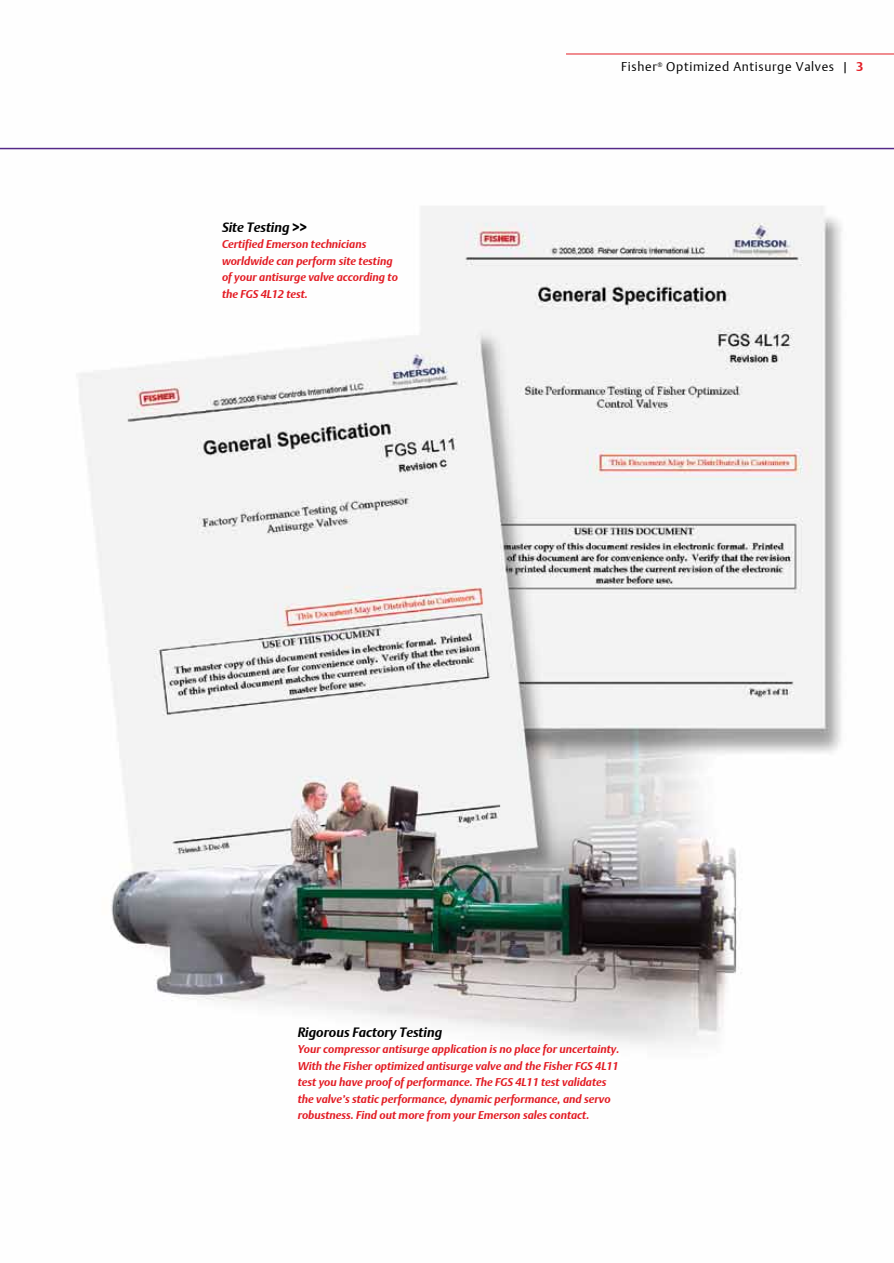
<style>
.page{position:relative;width:894px;height:1263px;background:#fff}
.page>*{position:absolute;margin:0;border:0;box-sizing:border-box;transform-origin:0 0}
.t1{font:italic 700 13.5px "DTL Argo T";color:#000}
.t2{font:12.75px "DTL Argo T Light";letter-spacing:.05em;color:#000}
.t3{font:italic 700 11.25px/16.5px "DTL Argo T";color:#e31b23}
.s1{font-family:"DTL Argo T";font-weight:700;color:#e31b23}
</style>
<div class="page">
<img style="left:0;top:53px;width:893px;height:992px">
<hr style="left:0;top:148px;width:893px;height:1px;background:#552988">
<hr style="left:565px;top:54px;width:328px;height:1px;background:#e31b23">
<p class="t1" style="left:222px;top:219px;width:86px">Site Testing &gt;&gt;</p>
<p class="t3" style="left:222px;top:236px;width:177px">Certified Emerson technicians worldwide can perform site testing of your antisurge valve according to the FGS 4L12 test.</p>
<p class="t2" style="left:621px;top:59px;width:243px">Fisher<sup>®</sup> Optimized Antisurge Valves | <span class="s1">3</span></p>
<p class="t1" style="left:297px;top:1024px;width:146px">Rigorous Factory Testing</p>
<p class="t3" style="left:297px;top:1041px;width:323px">Your compressor antisurge application is no place for uncertainty.<br>With the Fisher optimized antisurge valve and the Fisher FGS 4L11 test you have proof of performance. The FGS 4L11 test validates the valve’s static performance, dynamic performance, and servo robustness. Find out more from your Emerson sales contact.</p>
</div>
